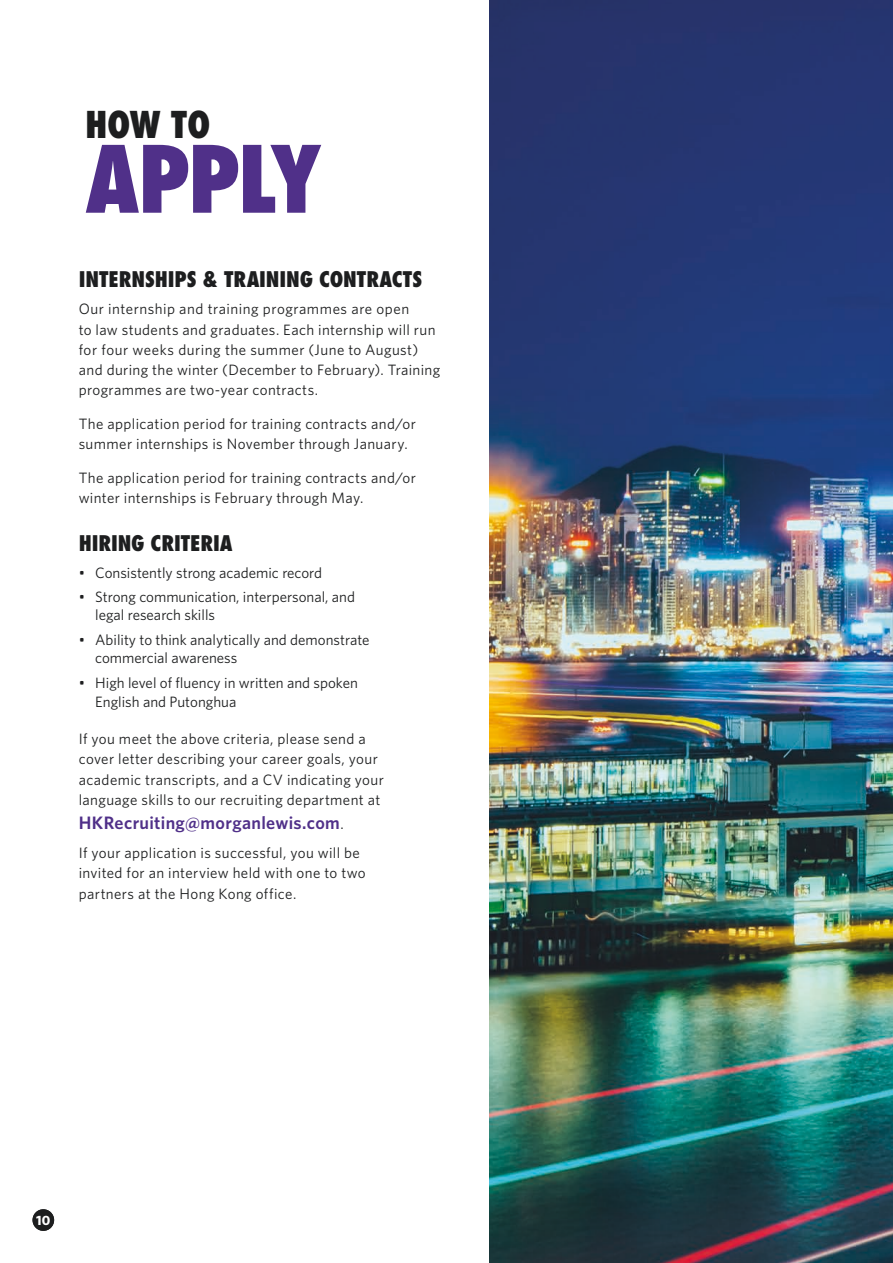
<style>
.page{position:relative;width:893px;height:1263px;background:#fff}
.page>*{position:absolute;margin:0;border:0;box-sizing:border-box;transform-origin:0 0}
.t1{font:800 condensed 90px "Futura Std";letter-spacing:-.03em;color:#503089}
.t2{font:800 condensed 36px "Futura Std";color:#1d1e1f}
.t3{font:800 condensed 21px "Futura Std";letter-spacing:-.005em;color:#1d1e1f}
.t4{font:600 18px "Whitney";letter-spacing:.015em;color:#503089}
.t5{font:15px/20.2px "Whitney Book 2";letter-spacing:.02em;color:#1d1e1f}
.t6{font:15px/18px "Whitney Book 2";color:#1d1e1f}
.t7{font:13.5px "Whitney Bold 2";color:#fff}
.s1{font-family:"Whitney Book 2";font-weight:400;font-size:15px;color:#1d1e1f}
</style>
<div class="page">
<img style="left:489px;top:0;width:404px;height:1263px">
<div style="left:33px;top:1209px;width:21px;height:22px;background:#1d1e1f;border-radius:50%"></div>
<h2 class="t2" style="left:85px;top:102px;width:127px">HOW TO</h2>
<h1 class="t1" style="left:85px;top:123px;width:238px">APPLY</h1>
<h3 class="t3" style="left:79px;top:266px;width:345px">INTERNSHIPS &amp; TRAINING CONTRACTS</h3>
<p class="t5" style="left:79px;top:299px;width:363px">Our internship and training programmes are open<br>to law students and graduates. Each internship will run for four weeks during the summer (June to August) and during the winter (December to February). Training programmes are two-year contracts.</p>
<p class="t5" style="left:79px;top:413px;width:339px">The application period for training contracts and/or summer internships is November through January.</p>
<p class="t5" style="left:79px;top:467px;width:339px">The application period for training contracts and/or winter internships is February through May.</p>
<h3 class="t3" style="left:79px;top:530px;width:155px">HIRING CRITERIA</h3>
<p class="t6" style="left:79px;top:563px;width:245px">• Consistently strong academic record</p>
<p class="t6" style="left:95px;top:588px;width:261px;text-indent:-16px">• Strong communication, interpersonal, and legal research skills</p>
<p class="t6" style="left:95px;top:630px;width:276px;text-indent:-16px">• Ability to think analytically and demonstrate commercial awareness</p>
<p class="t6" style="left:95px;top:672px;width:264px;line-height:19.5px;text-indent:-16px">• High level of fluency in written and spoken<br>English and Putonghua</p>
<p class="t5" style="left:79px;top:728px;width:307px">If you meet the above criteria, please send a cover letter describing your career goals, your academic transcripts, and a CV indicating your language skills to our recruiting department at</p>
<p class="t4" style="left:79px;top:811px;width:266px">HKRecruiting@morganlewis.com<span class="s1">.</span></p>
<p class="t5" style="left:79px;top:842px;width:288px">If your application is successful, you will be invited for an interview held with one to two partners at the Hong Kong office.</p>
<p class="t7" style="left:36px;top:1211px;width:16px">1 06</p>
</div>
